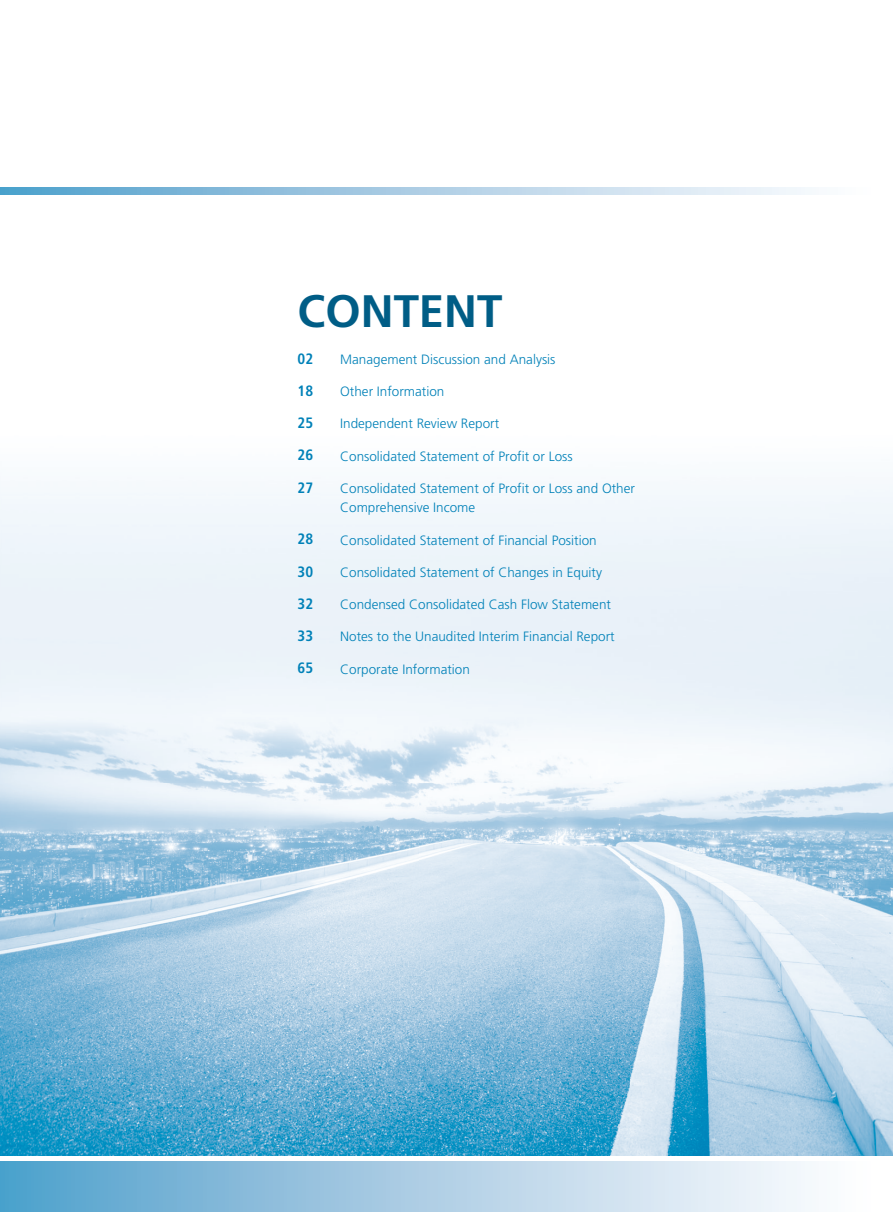
<style>
.page{position:relative;width:893px;height:1212px;background:#fff}
.page>*{position:absolute;margin:0;border:0;box-sizing:border-box;transform-origin:0 0}
.t1{font:700 45.45px "Frutiger LT Std";color:#005d86}
.t2{font:700 condensed 15px "Frutiger LT Std";color:#0081b8}
.t3{font:300 13.5px/19.5px "Frutiger LT Std";color:#0081b8}
</style>
<div class="page">
<img style="left:0;top:486px;width:893px;height:670px">
<svg style="left:0;top:187px;width:812px;height:8px;background:#a6cce3"></svg>
<div style="left:0;top:1161px;width:893px;height:51px;background:linear-gradient(to right,#54a0cc,#fff)"></div>
<h1 class="t1" style="left:298px;top:289px;width:206px">CONTENT</h1>
<p class="t2" style="left:298px;top:351px;width:17px">02</p>
<p class="t3" style="left:340px;top:350px;width:217px">Management Discussion and Analysis</p>
<p class="t2" style="left:298px;top:383px;width:17px">18</p>
<p class="t3" style="left:340px;top:382px;width:106px">Other Information</p>
<p class="t2" style="left:298px;top:416px;width:17px">25</p>
<p class="t3" style="left:340px;top:415px;width:161px">Independent Review Report</p>
<p class="t2" style="left:298px;top:448px;width:17px">26</p>
<p class="t3" style="left:340px;top:447px;width:234px">Consolidated Statement of Profit or Loss</p>
<p class="t2" style="left:298px;top:480px;width:17px">27</p>
<p class="t3" style="left:340px;top:479px;width:296px">Consolidated Statement of Profit or Loss and Other<br>Comprehensive Income</p>
<p class="t2" style="left:298px;top:532px;width:17px">28</p>
<p class="t3" style="left:340px;top:531px;width:258px">Consolidated Statement of Financial Position</p>
<p class="t2" style="left:298px;top:564px;width:17px">30</p>
<p class="t3" style="left:340px;top:563px;width:263px">Consolidated Statement of Changes in Equity</p>
<p class="t2" style="left:298px;top:596px;width:17px">32</p>
<p class="t3" style="left:340px;top:595px;width:272px">Condensed Consolidated Cash Flow Statement</p>
<p class="t2" style="left:298px;top:629px;width:17px">33</p>
<p class="t3" style="left:340px;top:628px;width:276px">Notes to the Unaudited Interim Financial Report</p>
<p class="t2" style="left:298px;top:661px;width:17px">65</p>
<p class="t3" style="left:340px;top:660px;width:131px">Corporate Information</p>
</div>
